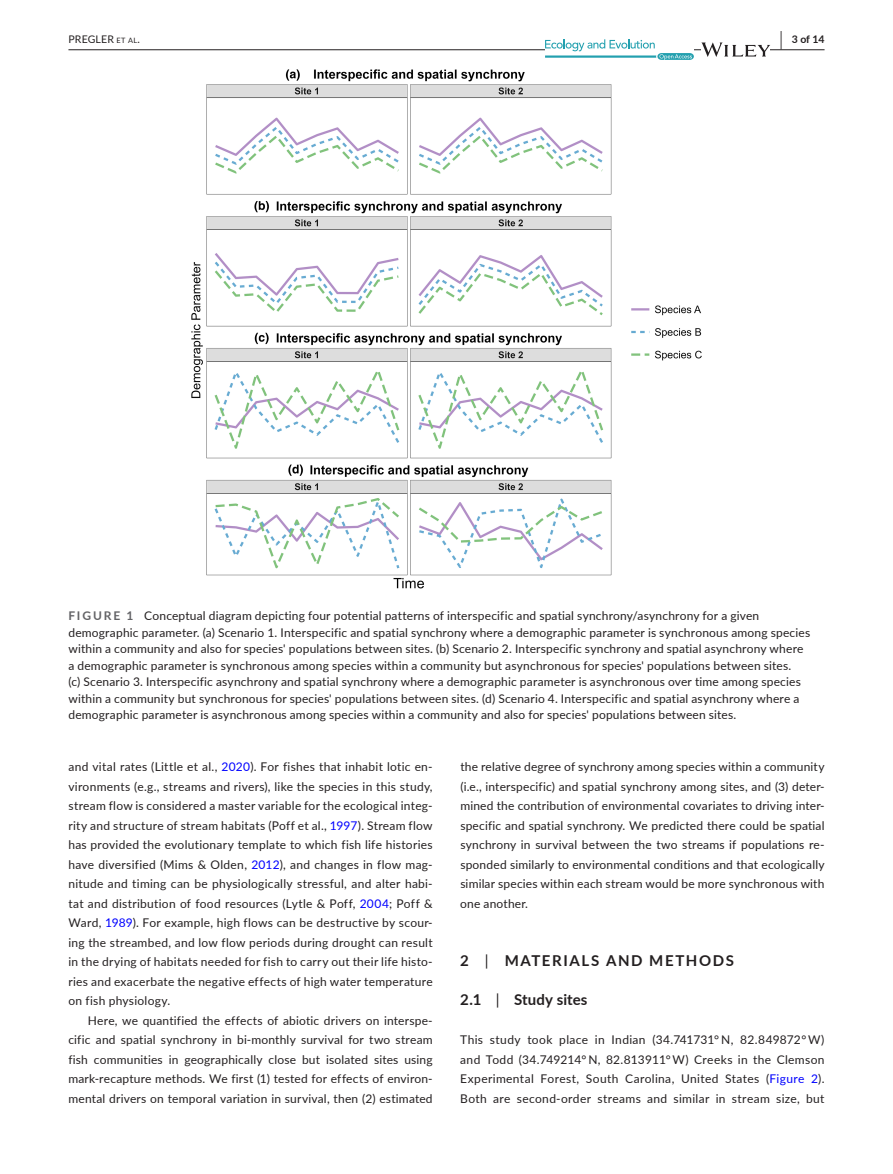
<style>
.page{position:relative;width:893px;height:1174px;background:#fff}
.page>*{position:absolute;margin:0;border:0;box-sizing:border-box;transform-origin:0 0}
.t1{font:700 15px "Lato";letter-spacing:.1em;color:#231f20}
.t2{font:700 15px "Lato";letter-spacing:.005em;color:#231f20}
.t3{font:12px/19.5px "Lato";letter-spacing:.015em;color:#231f20;text-align:justify}
.t4{font:10.5px "Lato";letter-spacing:.015em;color:#231f20}
.t5{font:700 10.5px "Lato";color:#231f20}
.s1{font-size:7.35px}
.s2{font-size:19.5px}
.s3{font-weight:700;color:#636366}
.s4{color:#00f}
.s5{font-weight:400}
</style>
<div class="page">
<hr style="left:68px;top:49px;width:756px;height:1px;background:#231f20">
<svg style="left:545px;top:39px;width:149px;height:21px"></svg>
<svg style="left:701px;top:42px;width:69px;height:15px"></svg>
<img style="left:191px;top:69px;width:511px;height:519px">
<p class="t4" style="left:68px;top:31px;width:73px">PREGLER <span class="s1">et al</span>.</p>
<p class="t5" style="left:780px;top:31px;width:46px"><span class="s2">|</span> 3 of 14</p>
<p class="t3" style="left:68px;top:607px;width:743px;line-height:16.5px;text-align:left"><span class="s3">FIGURE 1</span> Conceptual diagram depicting four potential patterns of interspecific and spatial synchrony/asynchrony for a given demographic parameter. (a) Scenario 1. Interspecific and spatial synchrony where a demographic parameter is synchronous among species within a community and also for species' populations between sites. (b) Scenario 2. Interspecific synchrony and spatial asynchrony where a demographic parameter is synchronous among species within a community but asynchronous for species' populations between sites.<br>(c) Scenario 3. Interspecific asynchrony and spatial synchrony where a demographic parameter is asynchronous over time among species within a community but synchronous for species' populations between sites. (d) Scenario 4. Interspecific and spatial asynchrony where a demographic parameter is asynchronous among species within a community and also for species' populations between sites.</p>
<p class="t3" style="left:68px;top:756px;width:366px">and vital rates (Little et al., <span class="s4">2020</span>). For fishes that inhabit lotic en&shy;vironments (e.g., streams and rivers), like the species in this study, stream flow is considered a master variable for the ecological integ&shy;rity and structure of stream habitats (Poff et al., <span class="s4">1997</span>). Stream flow has provided the evolutionary template to which fish life histories have diversified (Mims &amp; Olden, <span class="s4">2012</span>), and changes in flow mag&shy;nitude and timing can be physiologically stressful, and alter habi&shy;tat and distribution of food resources (Lytle &amp; Poff, <span class="s4">2004</span>; Poff &amp; Ward, <span class="s4">1989</span>). For example, high flows can be destructive by scour&shy;ing the streambed, and low flow periods during drought can result in the drying of habitats needed for fish to carry out their life histo&shy;ries and exacerbate the negative effects of high water temperature on fish physiology.</p>
<p class="t3" style="left:68px;top:1010px;width:366px;text-indent:20px">Here, we quantified the effects of abiotic drivers on interspe&shy;cific and spatial synchrony in bi-monthly survival for two stream fish communities in geographically close but isolated sites using mark-recapture methods. We first (1) tested for effects of environ&shy;mental drivers on temporal variation in survival, then (2) estimated</p>
<p class="t3" style="left:460px;top:756px;width:366px">the relative degree of synchrony among species within a community (i.e., interspecific) and spatial synchrony among sites, and (3) deter&shy;mined the contribution of environmental covariates to driving inter&shy;specific and spatial synchrony. We predicted there could be spatial synchrony in survival between the two streams if populations re&shy;sponded similarly to environmental conditions and that ecologically similar species within each stream would be more synchronous with one another.</p>
<p class="t1" style="left:460px;top:950px;width:275px">2 <span class="s5">|</span> MATERIALS AND METHODS</p>
<p class="t2" style="left:460px;top:989px;width:129px">2.1 <span class="s5">|</span> Study sites</p>
<p class="t3" style="left:460px;top:1029px;width:366px">This study took place in Indian (34.741731° N, 82.849872° W) and Todd (34.749214° N, 82.813911° W) Creeks in the Clemson Experimental Forest, South Carolina, United States (<span class="s4">Figure 2</span>).<br>Both are second-order streams and similar in stream size, but</p>
</div>
